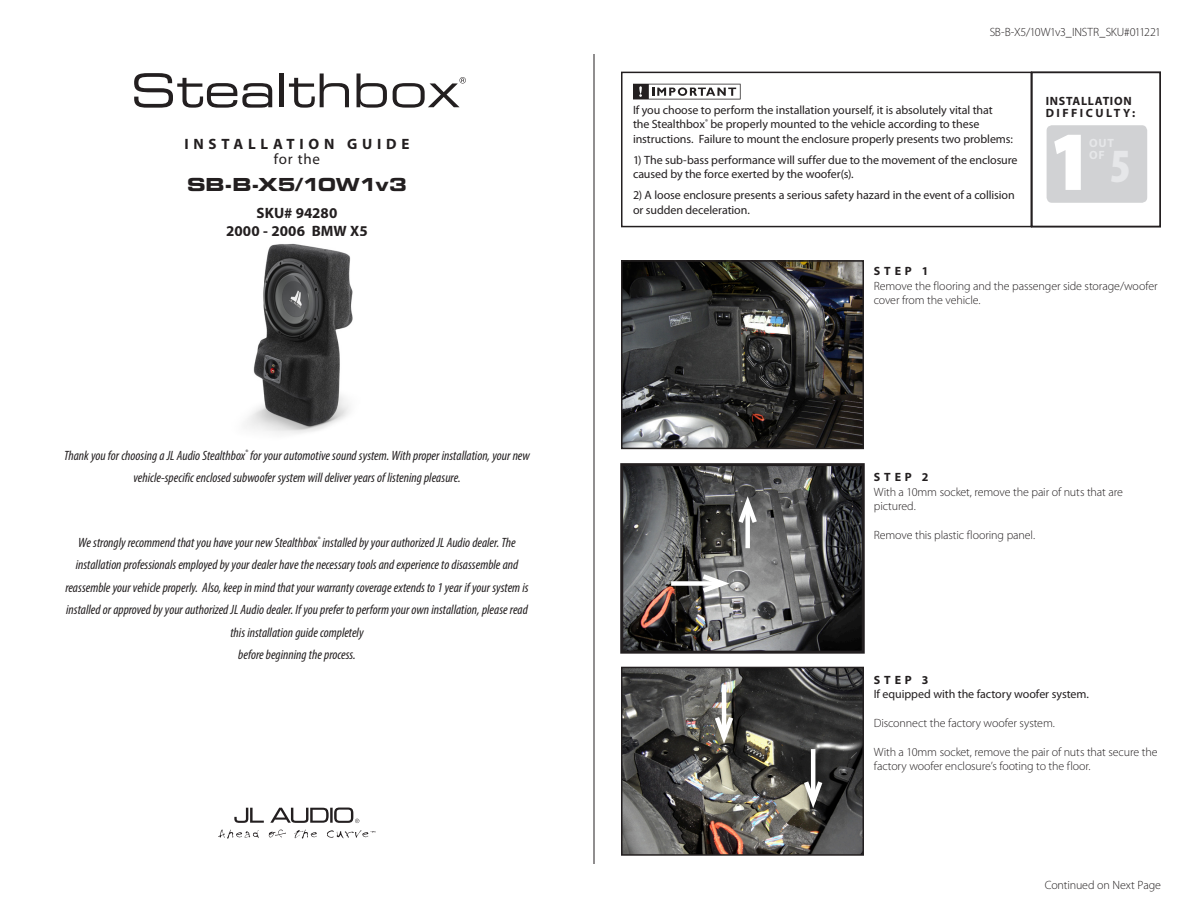
<style>
.page{position:relative;width:1188px;height:918px;background:#fff}
.page>*{position:absolute;margin:0;border:0;box-sizing:border-box;transform-origin:0 0}
.t1{font:900 condensed 80.25px "Myriad Pro";color:#fff}
.t2{font:900 condensed 48px "Myriad Pro";color:#e6e7e9}
.t3{font:18px "Eurostile LT Std Bold Ex 2";letter-spacing:-.01em;color:#231f20}
.t4{font:700 15px/15px "Myriad Pro";letter-spacing:.32em;color:#231f20;text-align:center}
.t5{font:700 15px "Myriad Pro";letter-spacing:.01em;color:#231f20}
.t6{font:700 15px "Myriad Pro";letter-spacing:.005em;color:#231f20}
.t7{font:italic condensed 13.5px/22.5px "Myriad Pro";color:#231f20;text-align:center}
.t8{font:12px/14.4px "Myriad Pro";letter-spacing:-.005em;color:#231f20}
.t9{font:300 12px/14.4px "Myriad Pro";letter-spacing:-.01em;color:#231f20}
.t10{font:700 12px/12px "Myriad Pro";letter-spacing:.07em;color:#231f20}
.t11{font:700 12px "Myriad Pro";letter-spacing:.2em;color:#231f20}
.t12{font:700 12px "Myriad Pro";color:#e6e7e9}
.s1{font-weight:400}
</style>
<div class="page">
<div style="left:1031px;top:72px;width:130px;height:155px;border:2px solid #231f20"></div>
<div style="left:621px;top:72px;width:411px;height:155px;border:2px solid #231f20"></div>
<div style="left:1047px;top:125px;width:100px;height:78px;background:#d1d2d4;border-radius:5px"></div>
<hr style="left:594px;top:54px;width:1px;height:810px;background:#231f20">
<svg style="left:134px;top:73px;width:138px;height:35px"></svg>
<hr style="left:280px;top:73px;width:4px;height:34px;background:#231f20">
<svg style="left:289px;top:73px;width:60px;height:35px"></svg>
<svg style="left:357px;top:73px;width:30px;height:35px"></svg>
<svg style="left:393px;top:77px;width:73px;height:31px"></svg>
<svg style="left:234px;top:808px;width:30px;height:15px"></svg>
<svg style="left:218px;top:830px;width:41px;height:9px"></svg>
<svg style="left:269px;top:830px;width:17px;height:8px"></svg>
<svg style="left:294px;top:829px;width:23px;height:10px"></svg>
<svg style="left:327px;top:830px;width:49px;height:8px"></svg>
<svg style="left:270px;top:808px;width:89px;height:15px"></svg>
<img style="left:246px;top:243px;width:107px;height:191px">
<svg style="left:633px;top:84px;width:108px;height:15px"></svg>
<img style="left:624px;top:263px;width:237px;height:183px">
<div style="left:621px;top:260px;width:243px;height:189px;border:2px solid #231f20"></div>
<img style="left:624px;top:467px;width:237px;height:183px">
<div style="left:620px;top:463px;width:245px;height:191px;border:3px solid #231f20"></div>
<img style="left:624px;top:670px;width:237px;height:183px">
<div style="left:621px;top:667px;width:243px;height:189px;border:2px solid #231f20"></div>
<svg style="left:986px;top:71px;width:175px;height:6px"></svg>
<svg style="left:1054px;top:135px;width:27px;height:55px"></svg>
<div style="left:745px;top:503px;width:5px;height:45px;background:#fff"></div>
<svg style="left:735px;top:490px;width:26px;height:38px"></svg>
<div style="left:671px;top:581px;width:52px;height:5px;background:#fff"></div>
<svg style="left:698px;top:571px;width:38px;height:25px"></svg>
<hr style="left:722px;top:685px;width:4px;height:52px;background:#fff">
<svg style="left:711px;top:712px;width:26px;height:38px"></svg>
<hr style="left:811px;top:749px;width:4px;height:53px;background:#fff">
<svg style="left:800px;top:776px;width:26px;height:39px"></svg>
<p class="t4" style="left:184px;top:136px;width:227px">INSTALLATION GUIDE <span class="s1">for the</span></p>
<p class="t3" style="left:187px;top:172px;width:221px">SB-B-X5/10W1v3</p>
<p class="t6" style="left:257px;top:203px;width:82px">SKU# 94280</p>
<p class="t5" style="left:226px;top:221px;width:143px">2000 - 2006 BMW X5</p>
<p class="t7" style="left:64px;top:444px;width:467px">Thank you for choosing a JL Audio Stealthbox<sup>®</sup> for your automotive sound system. With proper installation, your new vehicle-specific enclosed subwoofer system will deliver years of listening pleasure.</p>
<p class="t7" style="left:65px;top:531px;width:465px">We strongly recommend that you have your new Stealthbox<sup>®</sup> installed by your authorized JL Audio dealer. The installation professionals employed by your dealer have the necessary tools and experience to disassemble and reassemble your vehicle properly. Also, keep in mind that your warranty coverage extends to 1 year if your system is installed or approved by your authorized JL Audio dealer. If you prefer to perform your own installation, please read this installation guide completely<br>before beginning the process.</p>
<p class="t9" style="left:990px;top:25px;width:173px">SB-B-X5/10W1v3_INSTR_SKU#011221</p>
<p class="t8" style="left:633px;top:102px;width:381px">If you choose to perform the installation yourself, it is absolutely vital that<br>the Stealthbox<sup>®</sup> be properly mounted to the vehicle according to these instructions. Failure to mount the enclosure properly presents two problems:</p>
<p class="t8" style="left:633px;top:152px;width:386px">1) The sub-bass performance will suffer due to the movement of the enclosure caused by the force exerted by the woofer(s).</p>
<p class="t8" style="left:633px;top:188px;width:383px">2) A loose enclosure presents a serious safety hazard in the event of a collision or sudden deceleration.</p>
<p class="t10" style="left:1046px;top:95px;width:91px">INSTALLATION<br>DIFFICULTY:</p>
<p class="t1" style="left:1053px;top:110px;width:37px">1</p>
<p class="t12" style="left:1089px;top:147px;width:17px">OF</p>
<p class="t2" style="left:1110px;top:136px;width:23px">5</p>
<p class="t11" style="left:874px;top:263px;width:56px">STEP 1</p>
<p class="t9" style="left:874px;top:278px;width:285px">Remove the flooring and the passenger side storage/woofer cover from the vehicle.</p>
<p class="t11" style="left:874px;top:469px;width:56px">STEP 2</p>
<p class="t9" style="left:874px;top:484px;width:251px">With a 10mm socket, remove the pair of nuts that are pictured.</p>
<p class="t9" style="left:874px;top:527px;width:163px">Remove this plastic flooring panel.</p>
<p class="t11" style="left:874px;top:672px;width:56px">STEP 3</p>
<p class="t8" style="left:874px;top:687px;width:217px">If equipped with the factory woofer system.</p>
<p class="t9" style="left:874px;top:716px;width:183px">Disconnect the factory woofer system.</p>
<p class="t9" style="left:874px;top:745px;width:285px">With a 10mm socket, remove the pair of nuts that secure the factory woofer enclosure’s footing to the floor.</p>
<p class="t9" style="left:1045px;top:878px;width:118px">Continued on Next Page</p>
</div>
